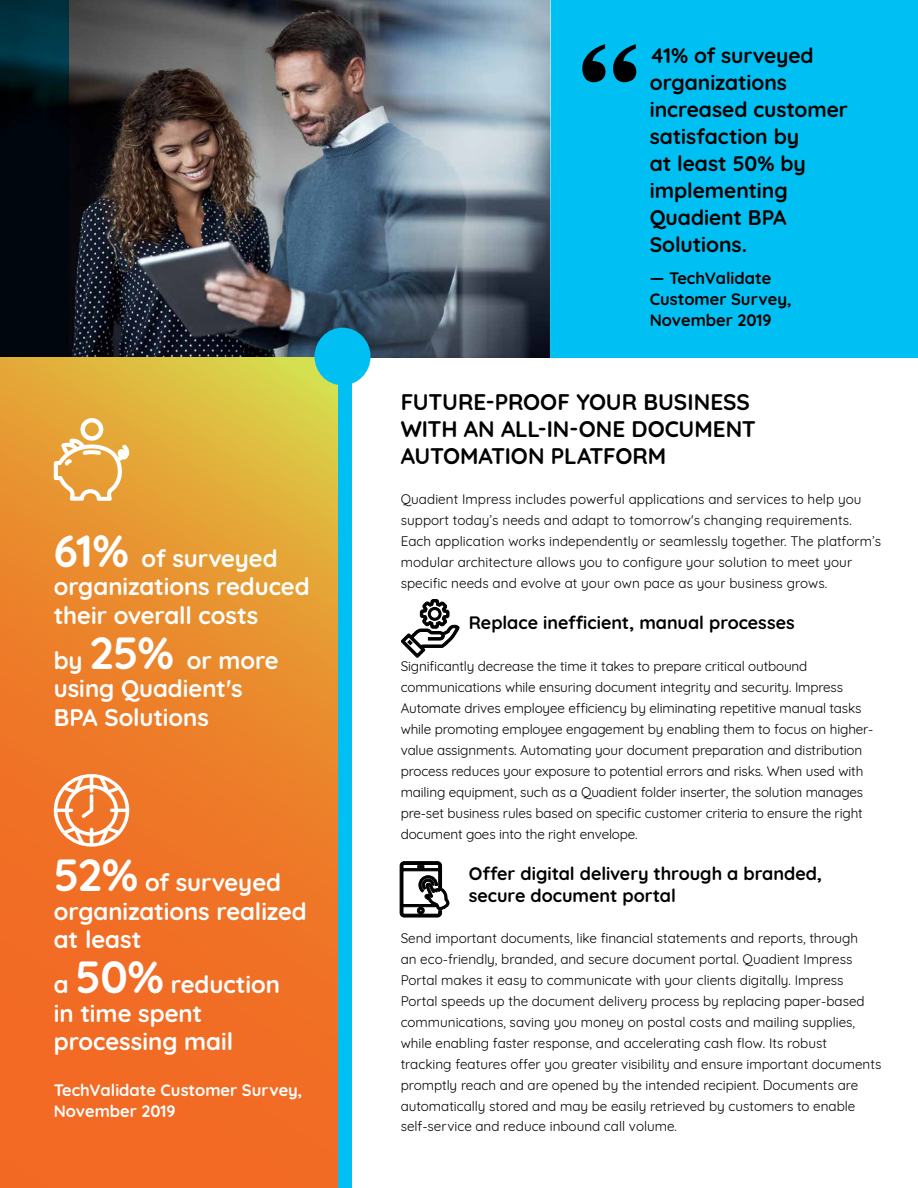
<style>
.page{position:relative;width:918px;height:1188px;background:#fff}
.page>*{position:absolute;margin:0;border:0;box-sizing:border-box;transform-origin:0 0}
.t1{font:700 23.85px/28.7px "Quicksand";color:#fff}
.t2{font:700 22.5px/27px "Quicksand";letter-spacing:-.005em;color:#000}
.t3{font:700 21px/27px "Quicksand";color:#000}
.t4{font:700 18px/21.6px "Quicksand";color:#000}
.t5{font:700 16.5px/21px "Quicksand";color:#000}
.t6{font:700 16.5px/21px "Quicksand";color:#fff}
.t7{font:13.5px/21px "Quicksand";color:#000}
.s1{font-size:44.85px}
</style>
<div class="page">
<img style="left:69px;top:0;width:482px;height:357px">
<div style="left:551px;top:0;width:367px;height:357px;background:#00c0f3"></div>
<svg style="left:0;top:0;width:69px;height:357px;background:#001017"></svg>
<svg style="left:0;top:357px;width:338px;height:831px;background:#eb842c"></svg>
<svg style="left:582px;top:44px;width:54px;height:38px"></svg>
<svg style="left:54px;top:418px;width:76px;height:83px"></svg>
<svg style="left:54px;top:774px;width:75px;height:73px"></svg>
<div style="left:338px;top:358px;width:13px;height:830px;background:#00c0f3"></div>
<div style="left:315px;top:328px;width:56px;height:57px;background:#00c0f3;border-radius:50%"></div>
<svg style="left:401px;top:599px;width:59px;height:59px"></svg>
<svg style="left:400px;top:861px;width:49px;height:56px"></svg>
<h1 class="t1" style="left:54px;top:542px;width:257px"><span class="s1">61%</span> of surveyed organizations reduced their overall costs</h1>
<h1 class="t1" style="left:54px;top:644px;width:227px">by <span class="s1">25%</span> or more using Quadient's<br>BPA Solutions</h1>
<h1 class="t1" style="left:54px;top:866px;width:255px"><span class="s1">52%</span> of surveyed organizations realized at least</h1>
<h1 class="t1" style="left:54px;top:968px;width:228px">a <span class="s1">50%</span> reduction in time spent processing mail</h1>
<p class="t6" style="left:54px;top:1078px;width:250px">TechValidate Customer Survey,<br>November 2019</p>
<h3 class="t3" style="left:650px;top:40px;width:200px">41% of surveyed organizations increased customer satisfaction by<br>at least 50% by implementing<br>Quadient BPA<br>Solutions.</h3>
<p class="t5" style="left:650px;top:266px;width:143px">— TechValidate<br>Customer Survey,<br>November 2019</p>
<h2 class="t2" style="left:401px;top:386px;width:357px">FUTURE-PROOF YOUR BUSINESS<br>WITH AN ALL-IN-ONE DOCUMENT<br>AUTOMATION PLATFORM</h2>
<p class="t7" style="left:401px;top:487px;width:482px">Quadient Impress includes powerful applications and services to help you support today’s needs and adapt to tomorrow's changing requirements.<br>Each application works independently or seamlessly together. The platform’s modular architecture allows you to configure your solution to meet your specific needs and evolve at your own pace as your business grows.</p>
<h3 class="t4" style="left:469px;top:611px;width:327px">Replace inefficient, manual processes</h3>
<p class="t7" style="left:401px;top:654px;width:474px">Significantly decrease the time it takes to prepare critical outbound communications while ensuring document integrity and security. Impress Automate drives employee efficiency by eliminating repetitive manual tasks while promoting employee engagement by enabling them to focus on higher&shy;value assignments. Automating your document preparation and distribution process reduces your exposure to potential errors and risks. When used with mailing equipment, such as a Quadient folder inserter, the solution manages pre-set business rules based on specific customer criteria to ensure the right document goes into the right envelope.</p>
<h3 class="t4" style="left:469px;top:862px;width:355px">Offer digital delivery through a branded, secure document portal</h3>
<p class="t7" style="left:401px;top:926px;width:482px">Send important documents, like financial statements and reports, through<br>an eco-friendly, branded, and secure document portal. Quadient Impress Portal makes it easy to communicate with your clients digitally. Impress Portal speeds up the document delivery process by replacing paper-based communications, saving you money on postal costs and mailing supplies, while enabling faster response, and accelerating cash flow. Its robust<br>tracking features offer you greater visibility and ensure important documents promptly reach and are opened by the intended recipient. Documents are automatically stored and may be easily retrieved by customers to enable self-service and reduce inbound call volume.</p>
</div>
